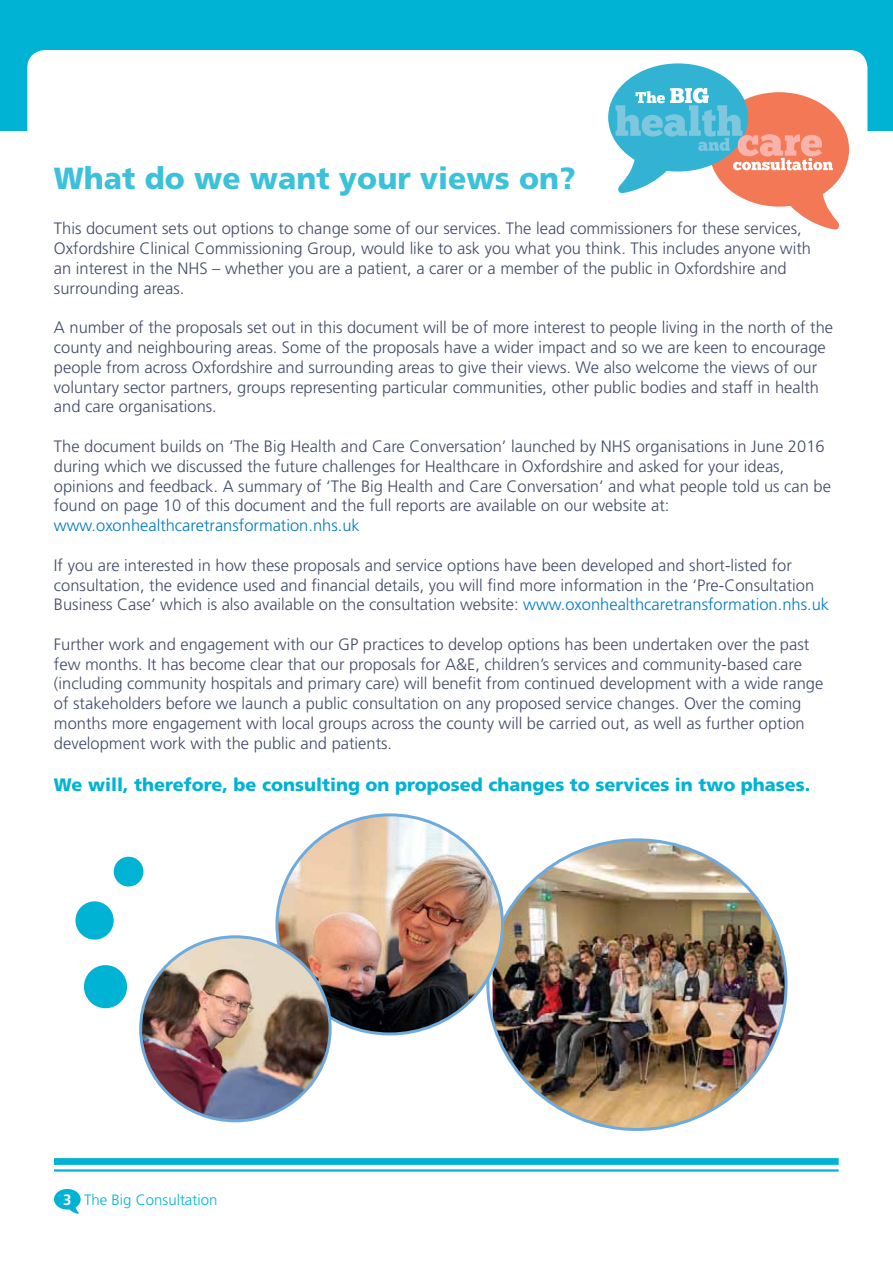
<style>
.page{position:relative;width:893px;height:1263px;background:#fff}
.page>*{position:absolute;margin:0;border:0;box-sizing:border-box;transform-origin:0 0}
.t1{font:900 30.6px "Frutiger";color:#3bc1da}
.t2{font:900 18px "Frutiger";color:#00b3d4}
.t3{font:300 16.5px/19.8px "Frutiger";color:#424b68}
.t4{font:300 16.5px "Frutiger";color:#007ac2}
.t5{font:300 15px "Frutiger";color:#00b3d4}
.s1{color:#007ac2}
.s2{font-weight:700;color:#fff}
</style>
<div class="page">
<div style="left:0;top:0;width:892px;height:131px;background:#00b3d4"></div>
<div style="left:27px;top:50px;width:840px;height:103px;background:#fff;border-radius:18px"></div>
<svg style="left:608px;top:63px;width:241px;height:167px"></svg>
<svg style="left:54px;top:1189px;width:27px;height:25px"></svg>
<div style="left:54px;top:1158px;width:785px;height:7px;background:#00b3d4"></div>
<hr style="left:54px;top:1169px;width:785px;height:3px;background:#00b3d4">
<img style="left:492px;top:840px;width:294px;height:289px">
<img style="left:277px;top:815px;width:225px;height:219px;border-radius:50%">
<img style="left:141px;top:937px;width:189px;height:184px;border-radius:50%">
<div style="left:84px;top:965px;width:43px;height:43px;background:#00b3d4;border-radius:50%"></div>
<div style="left:75px;top:901px;width:39px;height:39px;background:#00b3d4;border-radius:50%"></div>
<div style="left:114px;top:857px;width:29px;height:29px;background:#00b3d4;border-radius:50%"></div>
<h1 class="t1" style="left:54px;top:167px;width:523px">What do we want your views on?</h1>
<p class="t3" style="left:54px;top:220px;width:759px">This document sets out options to change some of our services. The lead commissioners for these services, Oxfordshire Clinical Commissioning Group, would like to ask you what you think. This includes anyone with an interest in the NHS – whether you are a patient, a carer or a member of the public in Oxfordshire and surrounding areas.</p>
<p class="t3" style="left:54px;top:319px;width:781px">A number of the proposals set out in this document will be of more interest to people living in the north of the county and neighbouring areas. Some of the proposals have a wider impact and so we are keen to encourage people from across Oxfordshire and surrounding areas to give their views. We also welcome the views of our voluntary sector partners, groups representing particular communities, other public bodies and staff in health and care organisations.</p>
<p class="t3" style="left:54px;top:438px;width:778px">The document builds on ‘The Big Health and Care Conversation’ launched by NHS organisations in June 2016 during which we discussed the future challenges for Healthcare in Oxfordshire and asked for your ideas, opinions and feedback. A summary of ‘The Big Health and Care Conversation’ and what people told us can be found on page 10 of this document and the full reports are available on our website at:</p>
<p class="t4" style="left:54px;top:519px;width:307px">www.oxonhealthcaretransformation.nhs.uk</p>
<p class="t3" style="left:54px;top:556px;width:777px">If you are interested in how these proposals and service options have been developed and short-listed for consultation, the evidence used and financial details, you will find more information in the ‘Pre-Consultation<br>Business Case’ which is also available on the consultation website: <span class="s1">www.oxonhealthcaretransformation.nhs.uk</span></p>
<p class="t3" style="left:54px;top:636px;width:771px">Further work and engagement with our GP practices to develop options has been undertaken over the past few months. It has become clear that our proposals for A&amp;E, children’s services and community-based care (including community hospitals and primary care) will benefit from continued development with a wide range of stakeholders before we launch a public consultation on any proposed service changes. Over the coming months more engagement with local groups across the county will be carried out, as well as further option development work with the public and patients.</p>
<p class="t2" style="left:54px;top:778px;width:758px">We will, therefore, be consulting on proposed changes to services in two phases.</p>
<p class="t5" style="left:63px;top:1194px;width:156px"><span class="s2">3</span> The Big Consultation</p>
</div>
